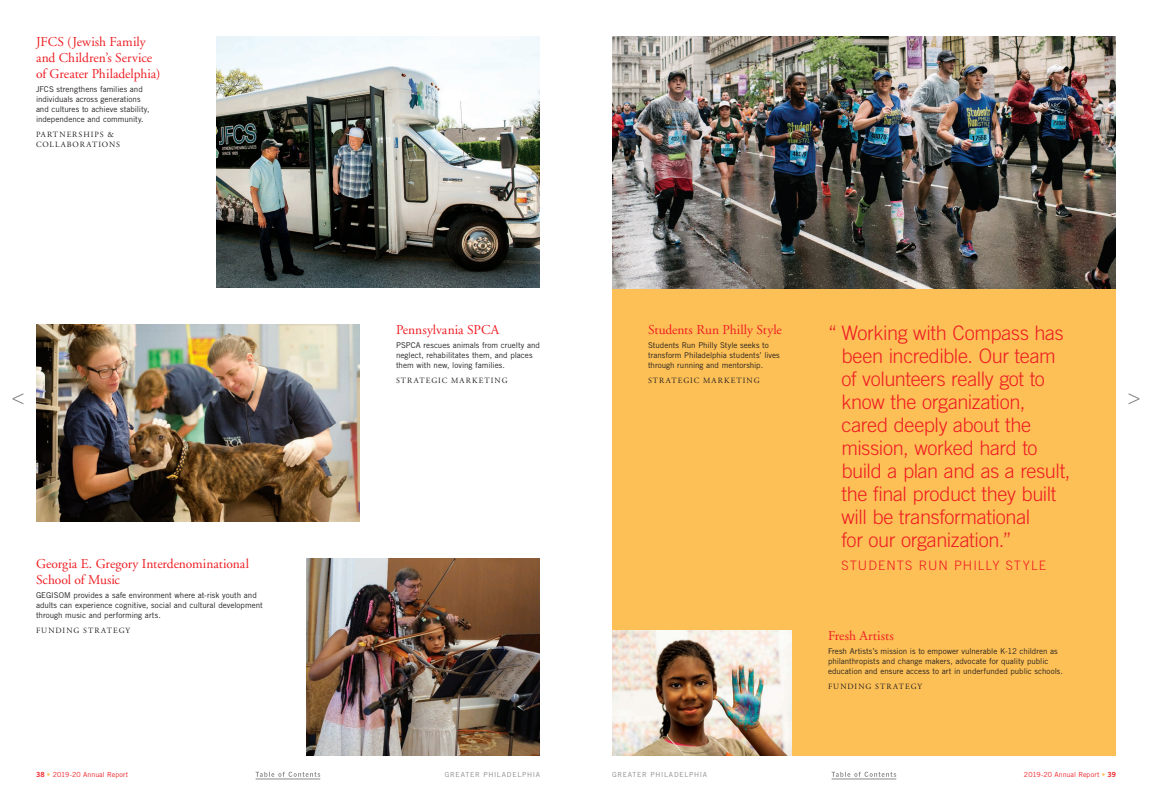
<style>
.page{position:relative;width:1152px;height:792px;background:#fff}
.page>*{position:absolute;margin:0;border:0;box-sizing:border-box;transform-origin:0 0}
.t1{font:300 20px/23px "Trade Gothic";letter-spacing:-.015em;color:#ee1d23}
.t2{font:13.5px/16px "Adobe Garamond";color:#ee1d23}
.t3{font:300 13px "Trade Gothic";letter-spacing:.08em;color:#ee1d23}
.t4{font:8px/10px "Trade Gothic";color:#231f20}
.t5{font:8px/10px "Adobe Garamond";letter-spacing:.125em;color:#231f20}
.t6{font:7px "Trade Gothic";letter-spacing:.015em;color:#ee1d23}
.t7{font:7px "Trade Gothic";letter-spacing:.105em;color:#8a8c8f}
.s1{font-family:"Trade Gothic Bold Two"}
.s2{color:#fdc056}
</style>
<div class="page">
<svg style="left:1129px;top:393px;width:10px;height:11px"></svg>
<svg style="left:832px;top:772px;width:64px;height:5px"></svg>
<hr style="left:832px;top:779px;width:64px;height:1px;background:#8a8c8f">
<svg style="left:13px;top:393px;width:10px;height:11px"></svg>
<svg style="left:256px;top:772px;width:64px;height:5px"></svg>
<hr style="left:256px;top:779px;width:64px;height:1px;background:#8a8c8f">
<div style="left:612px;top:288px;width:504px;height:468px;background:#fdc056"></div>
<img style="left:612px;top:36px;width:504px;height:252px">
<img style="left:36px;top:324px;width:324px;height:198px">
<img style="left:216px;top:36px;width:324px;height:252px">
<img style="left:612px;top:630px;width:180px;height:126px">
<img style="left:306px;top:558px;width:234px;height:198px">
<h2 class="t2" style="left:36px;top:34px;width:126px">JFCS (Jewish Family and Children’s Service of Greater Philadelphia)</h2>
<p class="t4" style="left:36px;top:84px;width:115px">JFCS strengthens families and individuals across generations and cultures to achieve stability, independence and community.</p>
<p class="t5" style="left:36px;top:130px;width:86px">PARTNERSHIPS &amp;<br>COLLABORATIONS</p>
<h2 class="t2" style="left:36px;top:556px;width:215px">Georgia E. Gregory Interdenominational<br>School of Music</h2>
<p class="t4" style="left:36px;top:590px;width:228px">GEGISOM provides a safe environment where at-risk youth and adults can experience cognitive, social and cultural development through music and performing arts.</p>
<p class="t5" style="left:36px;top:626px;width:96px">FUNDING STRATEGY</p>
<h2 class="t2" style="left:396px;top:322px;width:105px">Pennsylvania SPCA</h2>
<p class="t4" style="left:396px;top:340px;width:146px">PSPCA rescues animals from cruelty and neglect, rehabilitates them, and places them with new, loving families.</p>
<p class="t5" style="left:396px;top:376px;width:113px">STRATEGIC MARKETING</p>
<h2 class="t2" style="left:648px;top:322px;width:135px">Students Run Philly Style</h2>
<p class="t4" style="left:648px;top:340px;width:133px">Students Run Philly Style seeks to transform Philadelphia students’ lives through running and mentorship.</p>
<p class="t5" style="left:648px;top:376px;width:113px">STRATEGIC MARKETING</p>
<p class="t1" style="left:842px;top:321px;width:230px;text-indent:-14px">“ Working with Compass has been incredible. Our team of volunteers really got to know the organization, cared deeply about the mission, worked hard to build a plan and as a result, the final product they built will be transformational<br>for our organization.”</p>
<h3 class="t3" style="left:841px;top:557px;width:206px">STUDENTS RUN PHILLY STYLE</h3>
<h2 class="t2" style="left:828px;top:628px;width:67px">Fresh Artists</h2>
<p class="t4" style="left:828px;top:646px;width:236px">Fresh Artists’s mission is to empower vulnerable K-12 children as philanthropists and change makers, advocate for quality public education and ensure access to art in underfunded public schools.</p>
<p class="t5" style="left:828px;top:682px;width:96px">FUNDING STRATEGY</p>
<p class="t7" style="left:445px;top:770px;width:97px">GREATER PHILADELPHIA</p>
<p class="t7" style="left:612px;top:770px;width:97px">GREATER PHILADELPHIA</p>
<p class="t6" style="left:36px;top:770px;width:94px"><span class="s1">38</span> <span class="s2">•</span> 2019-20 Annual Report</p>
<p class="t6" style="left:1024px;top:770px;width:94px">2019-20 Annual Report <span class="s2">•</span> <span class="s1">39</span></p>
</div>
